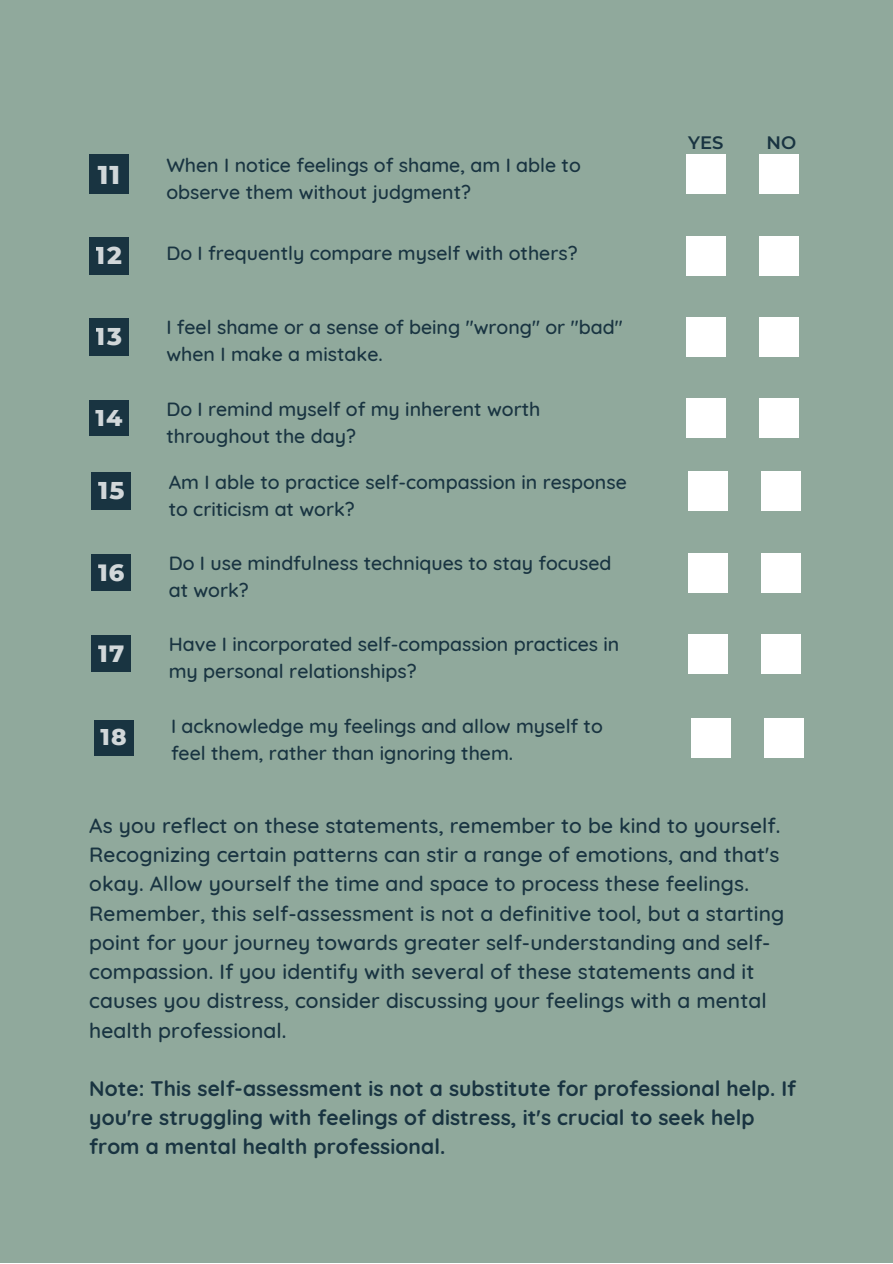
<style>
.page{position:relative;width:893px;height:1264px;background:#fff}
.page>*{position:absolute;margin:0;border:0;box-sizing:border-box;transform-origin:0 0}
.t1{font:800 26.25px "Montserrat";color:#fff}
.t2{font:800 24.75px "Montserrat";color:#fff}
.t3{font:800 24px "Montserrat";color:#fff}
.t4{font:800 23.25px "Montserrat";color:#fff}
.t5{font:500 21px/29.2px "Quicksand";letter-spacing:.005em;color:#193441}
.t6{font:700 21px/29.2px "Quicksand";letter-spacing:.005em;color:#193441}
.t7{font:500 19.5px/27px "Quicksand";color:#193441}
.t8{font:600 18px "Montserrat";color:#193441}
</style>
<div class="page">
<div style="left:0;top:0;width:892px;height:1262px;background:#90a99c"></div>
<div style="left:686px;top:155px;width:39px;height:39px;background:#fff"></div>
<div style="left:686px;top:236px;width:39px;height:39px;background:#fff"></div>
<div style="left:686px;top:317px;width:39px;height:39px;background:#fff"></div>
<div style="left:686px;top:398px;width:39px;height:40px;background:#fff"></div>
<div style="left:688px;top:471px;width:40px;height:40px;background:#fff"></div>
<div style="left:688px;top:553px;width:40px;height:39px;background:#fff"></div>
<div style="left:688px;top:634px;width:40px;height:39px;background:#fff"></div>
<div style="left:691px;top:718px;width:39px;height:39px;background:#fff"></div>
<div style="left:759px;top:155px;width:39px;height:39px;background:#fff"></div>
<div style="left:759px;top:236px;width:39px;height:39px;background:#fff"></div>
<div style="left:759px;top:317px;width:39px;height:39px;background:#fff"></div>
<div style="left:759px;top:398px;width:39px;height:40px;background:#fff"></div>
<div style="left:761px;top:471px;width:40px;height:40px;background:#fff"></div>
<div style="left:761px;top:553px;width:40px;height:39px;background:#fff"></div>
<div style="left:761px;top:634px;width:40px;height:39px;background:#fff"></div>
<div style="left:764px;top:718px;width:39px;height:39px;background:#fff"></div>
<div style="left:89px;top:155px;width:40px;height:39px;background:#193441"></div>
<div style="left:89px;top:237px;width:40px;height:37px;background:#193441"></div>
<div style="left:89px;top:318px;width:40px;height:38px;background:#193441"></div>
<div style="left:89px;top:400px;width:40px;height:36px;background:#193441"></div>
<div style="left:92px;top:472px;width:39px;height:38px;background:#193441"></div>
<div style="left:92px;top:554px;width:39px;height:37px;background:#193441"></div>
<div style="left:92px;top:635px;width:39px;height:37px;background:#193441"></div>
<div style="left:94px;top:720px;width:39px;height:35px;background:#193441"></div>
<h1 class="t1" style="left:98px;top:158px;width:24px">11</h1>
<p class="t2" style="left:96px;top:240px;width:28px">12</p>
<p class="t2" style="left:96px;top:321px;width:28px">13</p>
<p class="t4" style="left:95px;top:403px;width:28px">14</p>
<p class="t2" style="left:98px;top:475px;width:28px">15</p>
<p class="t3" style="left:98px;top:557px;width:28px">16</p>
<p class="t3" style="left:98px;top:638px;width:28px">17</p>
<p class="t4" style="left:101px;top:722px;width:28px">18</p>
<p class="t7" style="left:166px;top:151px;width:416px">When I notice feelings of shame, am I able to observe them without judgment?</p>
<p class="t7" style="left:166px;top:239px;width:413px">Do I frequently compare myself with others?</p>
<p class="t7" style="left:166px;top:313px;width:458px">I feel shame or a sense of being "wrong" or "bad" when I make a mistake.</p>
<p class="t7" style="left:166px;top:395px;width:375px">Do I remind myself of my inherent worth throughout the day?</p>
<p class="t7" style="left:169px;top:468px;width:459px">Am I able to practice self-compassion in response to criticism at work?</p>
<p class="t7" style="left:169px;top:549px;width:444px">Do I use mindfulness techniques to stay focused at work?</p>
<p class="t7" style="left:169px;top:630px;width:452px">Have I incorporated self-compassion practices in my personal relationships?</p>
<p class="t7" style="left:171px;top:711px;width:433px">I acknowledge my feelings and allow myself to feel them, rather than ignoring them.</p>
<p class="t8" style="left:688px;top:131px;width:37px">YES</p>
<p class="t8" style="left:766px;top:131px;width:31px">NO</p>
<p class="t5" style="left:89px;top:810px;width:696px">As you reflect on these statements, remember to be kind to yourself.<br>Recognizing certain patterns can stir a range of emotions, and that's okay. Allow yourself the time and space to process these feelings.<br>Remember, this self-assessment is not a definitive tool, but a starting point for your journey towards greater self-understanding and self&shy;compassion. If you identify with several of these statements and it causes you distress, consider discussing your feelings with a mental health professional.</p>
<p class="t6" style="left:89px;top:1073px;width:708px">Note: This self-assessment is not a substitute for professional help. If you're struggling with feelings of distress, it's crucial to seek help from a mental health professional.</p>
</div>
